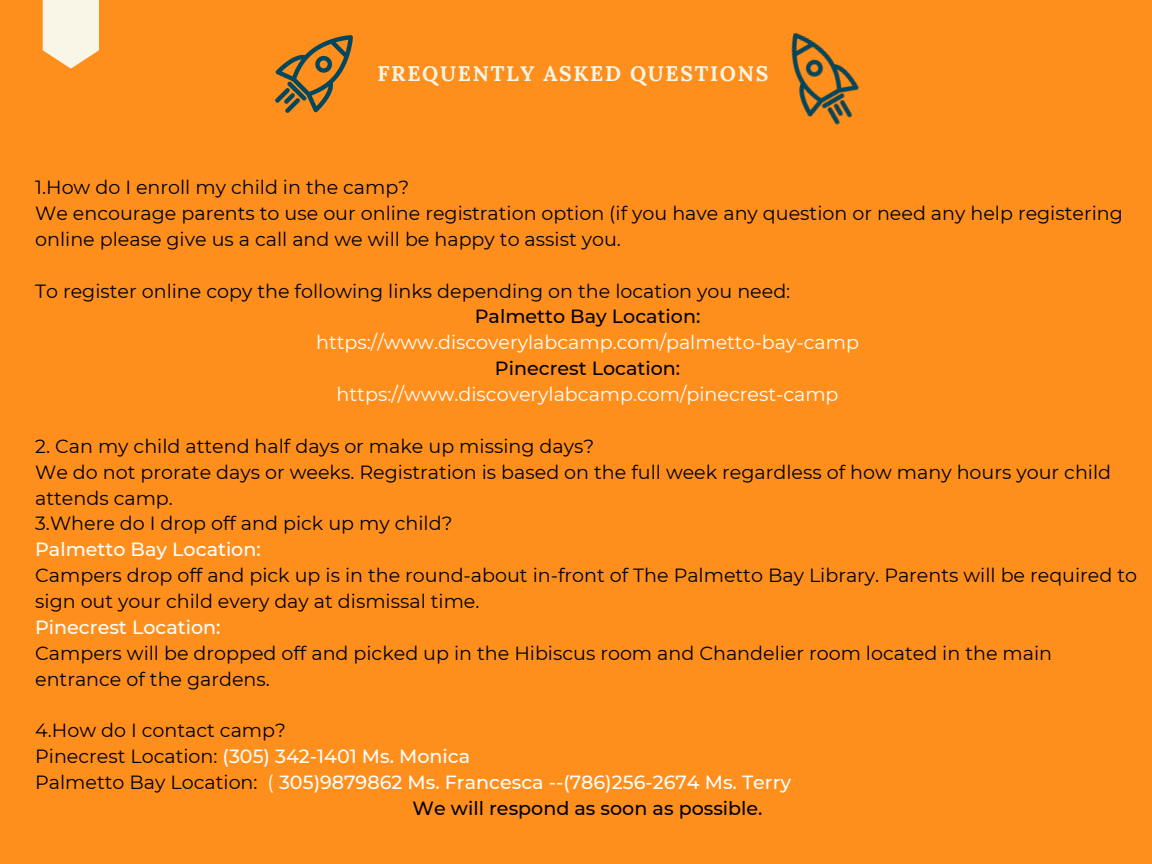
<style>
.page{position:relative;width:1152px;height:864px;background:#ff8f1c}
.page>*{position:absolute;margin:0;border:0;box-sizing:border-box;transform-origin:0 0}
.t1{font:700 21.15px "Lora";letter-spacing:.08em;color:#f9f6e7}
.t2{font:19.05px/25.8px "Montserrat";color:#000}
.t3{font:500 19.05px "Montserrat";color:#fff}
.t4{font:19.05px "Montserrat";color:#fff}
.t5{font:500 19.05px "Montserrat";color:#000}
.s1{font-weight:400;color:#000}
.s2{font-weight:400}
</style>
<div class="page">
<svg style="left:43px;top:0;width:56px;height:69px;background:#f9e7cb"></svg>
<img style="left:275px;top:35px;width:78px;height:78px">
<img style="left:791px;top:33px;width:68px;height:92px">
<h1 class="t1" style="left:378px;top:59px;width:392px">FREQUENTLY ASKED QUESTIONS</h1>
<p class="t2" style="left:35px;top:174px;width:376px">1.How do I enroll my child in the camp?</p>
<p class="t2" style="left:35px;top:200px;width:1089px">We encourage parents to use our online registration option (if you have any question or need any help registering online please give us a call and we will be happy to assist you.</p>
<p class="t2" style="left:35px;top:278px;width:757px">To register online copy the following links depending on the location you need:</p>
<p class="t5" style="left:475px;top:305px;width:227px">Palmetto Bay Location:</p>
<p class="t4" style="left:316px;top:331px;width:544px">https://www.discoverylabcamp.com/palmetto-bay-camp</p>
<p class="t5" style="left:495px;top:357px;width:187px">Pinecrest Location:</p>
<p class="t4" style="left:337px;top:383px;width:503px">https://www.discoverylabcamp.com/pinecrest-camp</p>
<p class="t2" style="left:35px;top:433px;width:561px">2. Can my child attend half days or make up missing days?</p>
<p class="t2" style="left:35px;top:459px;width:1077px">We do not prorate days or weeks. Registration is based on the full week regardless of how many hours your child attends camp.</p>
<p class="t2" style="left:35px;top:511px;width:419px">3.Where do I drop off and pick up my child?</p>
<p class="t3" style="left:35px;top:538px;width:227px">Palmetto Bay Location:</p>
<p class="t2" style="left:35px;top:563px;width:1103px">Campers drop off and pick up is in the round-about in-front of The Palmetto Bay Library. Parents will be required to sign out your child every day at dismissal time.</p>
<p class="t3" style="left:35px;top:616px;width:187px">Pinecrest Location:</p>
<p class="t2" style="left:35px;top:640px;width:1018px">Campers will be dropped off and picked up in the Hibiscus room and Chandelier room located in the main entrance of the gardens.</p>
<p class="t2" style="left:35px;top:718px;width:252px">4.How do I contact camp?</p>
<p class="t3" style="left:35px;top:745px;width:436px"><span class="s1">Pinecrest Location:</span> (305) 342-1401 Ms. Monica</p>
<p class="t3" style="left:35px;top:771px;width:758px"><span class="s1">Palmetto Bay Location:</span> <span class="s2">(</span> 305)9879862 Ms. Francesca --(786)256-2674 Ms. Terry</p>
<p class="t5" style="left:413px;top:797px;width:352px">We will respond as soon as possible.</p>
</div>
